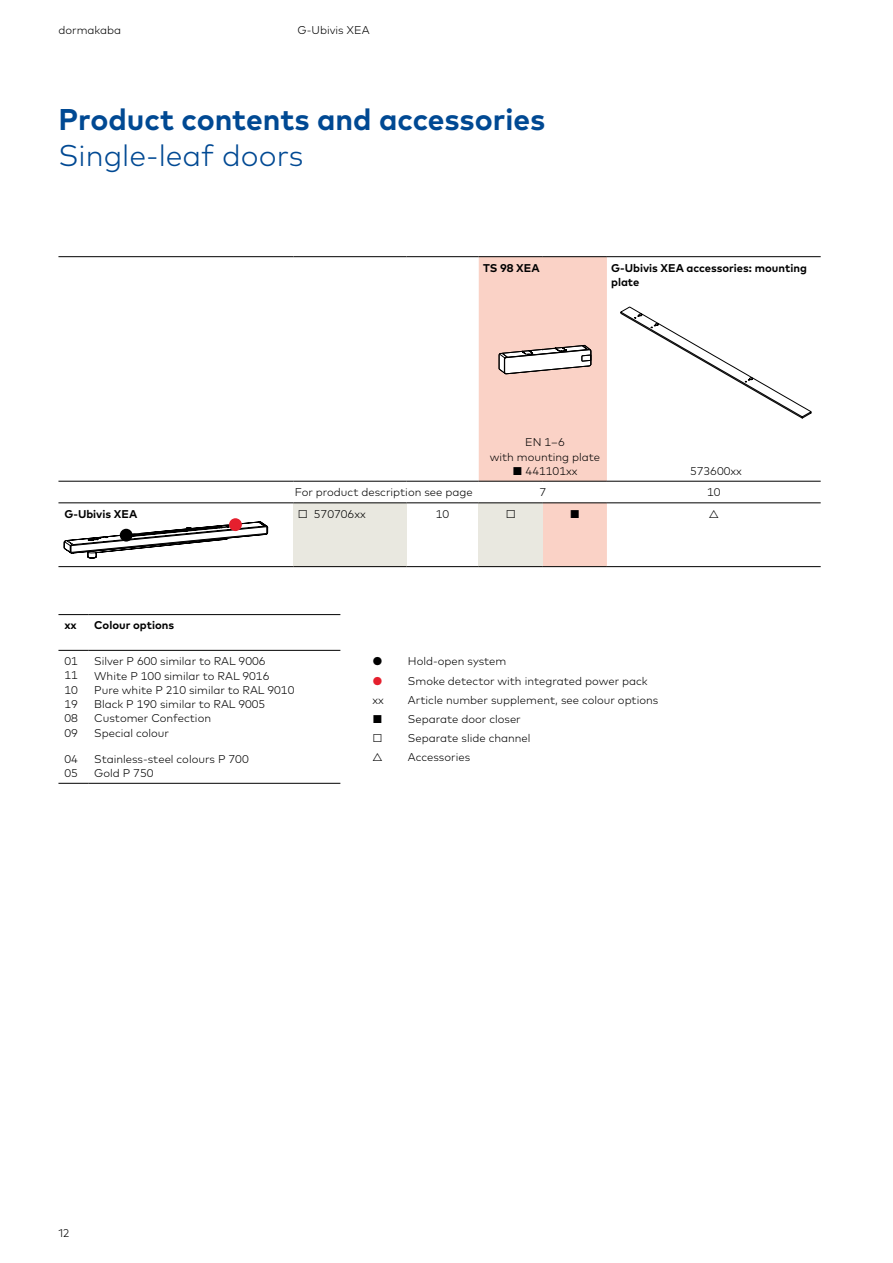
<style>
.page{position:relative;width:893px;height:1263px;background:#fff}
.page>*{position:absolute;margin:0;border:0;box-sizing:border-box;transform-origin:0 0}
.t1{font:700 30px "Mark Pro";color:#004993}
.t2{font:300 30px "Mark Pro";color:#004993}
.t3{font:300 11.25px/14.2px "Mark Pro";color:#000}
.t4{font:700 11.25px/14.2px "Mark Pro";color:#000}
.s1{color:#e5202e}
</style>
<div class="page">
<div style="left:293px;top:503px;width:113px;height:64px;background:#e9e8e0"></div>
<hr style="left:58px;top:256px;width:235px;height:1px;background:#000">
<hr style="left:293px;top:256px;width:113px;height:1px;background:#000">
<hr style="left:406px;top:256px;width:73px;height:1px;background:#000">
<hr style="left:479px;top:256px;width:64px;height:1px;background:#000">
<hr style="left:543px;top:256px;width:64px;height:1px;background:#000">
<hr style="left:607px;top:256px;width:214px;height:1px;background:#000">
<hr style="left:58px;top:503px;width:235px;height:1px;background:#000">
<hr style="left:293px;top:503px;width:113px;height:1px;background:#000">
<hr style="left:406px;top:503px;width:73px;height:1px;background:#000">
<hr style="left:607px;top:503px;width:214px;height:1px;background:#000">
<hr style="left:58px;top:566px;width:235px;height:1px;background:#000">
<hr style="left:293px;top:566px;width:113px;height:1px;background:#000">
<hr style="left:406px;top:566px;width:73px;height:1px;background:#000">
<hr style="left:607px;top:566px;width:214px;height:1px;background:#000">
<hr style="left:58px;top:481px;width:235px;height:1px;background:#000">
<hr style="left:293px;top:481px;width:113px;height:1px;background:#000">
<hr style="left:406px;top:481px;width:73px;height:1px;background:#000">
<hr style="left:607px;top:481px;width:214px;height:1px;background:#000">
<svg style="left:479px;top:257px;width:128px;height:310px;background:#f2d3c9"></svg>
<svg style="left:621px;top:307px;width:190px;height:111px"></svg>
<hr style="left:58px;top:614px;width:30px;height:1px;background:#000">
<hr style="left:88px;top:614px;width:252px;height:1px;background:#000">
<hr style="left:58px;top:650px;width:30px;height:1px;background:#000">
<hr style="left:88px;top:650px;width:252px;height:1px;background:#000">
<hr style="left:58px;top:783px;width:30px;height:1px;background:#000">
<hr style="left:88px;top:783px;width:252px;height:1px;background:#000">
<svg style="left:64px;top:521px;width:204px;height:38px"></svg>
<div style="left:120px;top:529px;width:13px;height:13px;background:#000;border-radius:50%"></div>
<div style="left:229px;top:518px;width:13px;height:13px;background:#e5202e;border-radius:50%"></div>
<p class="t3" style="left:58px;top:22px;width:64px">dormakaba</p>
<p class="t3" style="left:298px;top:22px;width:73px">G-Ubivis XEA</p>
<h1 class="t1" style="left:58px;top:97px;width:488px">Product contents and accessories</h1>
<h1 class="t2" style="left:58px;top:133px;width:246px">Single-leaf doors</h1>
<p class="t4" style="left:483px;top:260px;width:58px">TS 98 XEA</p>
<p class="t4" style="left:611px;top:260px;width:197px">G-Ubivis XEA accessories: mounting plate</p>
<p class="t3" style="left:490px;top:434px;width:112px;text-align:center">EN 1–6<br>with mounting plate</p>
<p class="t3" style="left:512px;top:463px;width:66px">■ 441101xx</p>
<p class="t3" style="left:690px;top:463px;width:53px">573600xx</p>
<p class="t3" style="left:295px;top:484px;width:180px">For product description see page</p>
<p class="t3" style="left:539px;top:484px;width:8px">7</p>
<p class="t3" style="left:707px;top:484px;width:15px">10</p>
<p class="t4" style="left:64px;top:506px;width:74px">G-Ubivis XEA</p>
<p class="t3" style="left:298px;top:506px;width:69px">□ 570706xx</p>
<p class="t3" style="left:436px;top:506px;width:15px">10</p>
<p class="t3" style="left:506px;top:506px;width:12px">□</p>
<p class="t3" style="left:570px;top:506px;width:12px">■</p>
<p class="t3" style="left:709px;top:506px;width:12px">△</p>
<p class="t4" style="left:64px;top:617px;width:14px">xx</p>
<p class="t4" style="left:94px;top:617px;width:81px">Colour options</p>
<p class="t3" style="left:64px;top:653px;width:15px;text-align:justify">01<br>11<br>10<br>19<br>08<br>09</p>
<p class="t3" style="left:94px;top:653px;width:202px">Silver P 600 similar to RAL 9006<br>White P 100 similar to RAL 9016<br>Pure white P 210 similar to RAL 9010<br>Black P 190 similar to RAL 9005<br>Customer Confection<br>Special colour</p>
<p class="t3" style="left:64px;top:751px;width:15px">04<br>05</p>
<p class="t3" style="left:94px;top:751px;width:156px">Stainless-steel colours P 700<br>Gold P 750</p>
<p class="t3" style="left:372px;top:652px;width:136px">● Hold-open system</p>
<p class="t3" style="left:372px;top:670px;width:277px;line-height:19.2px"><span class="s1">●</span> Smoke detector with integrated power pack xx</p>
<p class="t3" style="left:408px;top:692px;width:252px">Article number supplement, see colour options</p>
<p class="t3" style="left:372px;top:711px;width:150px">■ Separate door closer</p>
<p class="t3" style="left:372px;top:727px;width:160px;line-height:19.2px">□ Separate slide channel △</p>
<p class="t3" style="left:408px;top:749px;width:64px">Accessories</p>
<p class="t3" style="left:58px;top:1225px;width:12px">12</p>
</div>
